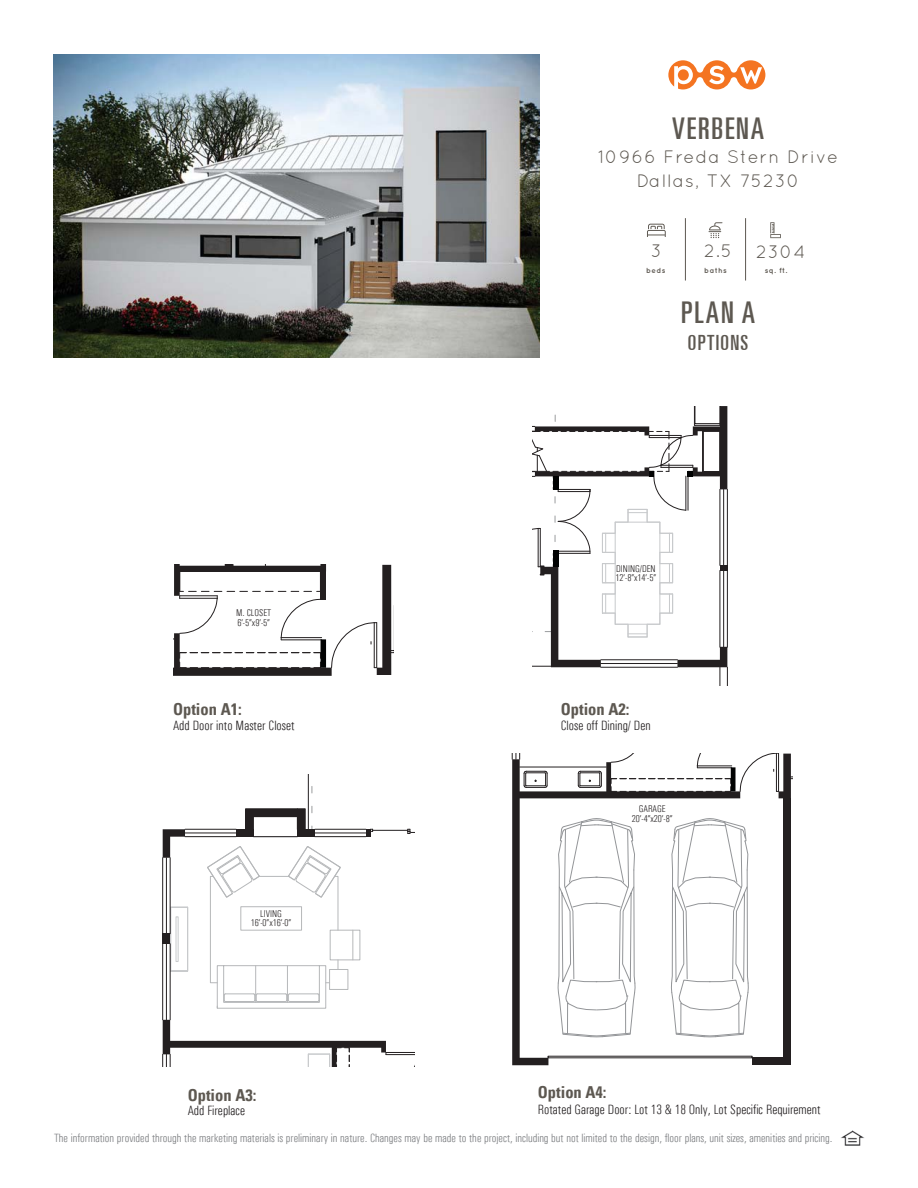
<style>
.page{position:relative;width:918px;height:1188px;background:#fff}
.page>*{position:absolute;margin:0;border:0;box-sizing:border-box;transform-origin:0 0}
.t1{font:ultra-condensed 30px "Univers LT";letter-spacing:.06em;color:#5d5851}
.t2{font:ultra-condensed 21px "Univers LT";letter-spacing:.06em;color:#5d5851}
.t3{font:18px/24px "Quicksand";letter-spacing:.06em;color:#5d5851;text-align:center}
.t4{font:700 condensed 16.5px "Univers";color:#5d5851}
.t5{font:300 condensed 13.5px "Univers";color:#231f20}
.t6{font:300 condensed 12px "Univers";color:#7c7e81}
.t7{font:300 condensed 9.9px/9.9px "Univers";color:#231f20}
.t8{font:700 7.5px "Quicksand";letter-spacing:.06em;color:#5d5851}
</style>
<div class="page">
<img style="left:841px;top:1131px;width:23px;height:14px">
<svg style="left:173px;top:565px;width:221px;height:110px"></svg>
<svg style="left:533px;top:406px;width:195px;height:280px"></svg>
<div style="left:553px;top:476px;width:5px;height:14px;background:#010202"></div>
<div style="left:553px;top:551px;width:5px;height:16px;background:#010202"></div>
<svg style="left:624px;top:754px;width:9px;height:5px"></svg>
<svg style="left:512px;top:754px;width:8px;height:5px"></svg>
<svg style="left:740px;top:825px;width:9px;height:210px"></svg>
<svg style="left:740px;top:754px;width:53px;height:44px"></svg>
<svg style="left:512px;top:759px;width:228px;height:306px"></svg>
<hr style="left:731px;top:767px;width:4px;height:25px;background:#010202">
<div style="left:752px;top:1058px;width:39px;height:7px;background:#231f20"></div>
<div style="left:783px;top:798px;width:8px;height:260px;background:#231f20"></div>
<svg style="left:207px;top:846px;width:153px;height:163px"></svg>
<svg style="left:170px;top:907px;width:18px;height:65px"></svg>
<hr style="left:185px;top:829px;width:51px;height:1px;background:#231f20">
<hr style="left:185px;top:836px;width:51px;height:1px;background:#231f20">
<hr style="left:185px;top:833px;width:51px;height:1px;background:#231f20">
<hr style="left:315px;top:836px;width:51px;height:1px;background:#231f20">
<hr style="left:162px;top:858px;width:1px;height:76px;background:#231f20">
<hr style="left:162px;top:944px;width:1px;height:76px;background:#231f20">
<hr style="left:170px;top:858px;width:1px;height:76px;background:#231f20">
<hr style="left:170px;top:944px;width:1px;height:76px;background:#231f20">
<hr style="left:166px;top:944px;width:1px;height:76px;background:#231f20">
<hr style="left:166px;top:858px;width:1px;height:76px;background:#231f20">
<svg style="left:245px;top:774px;width:170px;height:60px"></svg>
<div style="left:246px;top:809px;width:7px;height:21px;background:#231f20"></div>
<div style="left:253px;top:809px;width:52px;height:8px;background:#231f20"></div>
<div style="left:297px;top:815px;width:8px;height:15px;background:#231f20"></div>
<hr style="left:253px;top:836px;width:44px;height:1px;background:#231f20">
<svg style="left:162px;top:1020px;width:253px;height:46px"></svg>
<div style="left:366px;top:829px;width:5px;height:8px;background:#231f20"></div>
<svg style="left:163px;top:829px;width:22px;height:29px"></svg>
<div style="left:163px;top:934px;width:7px;height:10px;background:#231f20"></div>
<div style="left:236px;top:829px;width:18px;height:8px;background:#231f20"></div>
<div style="left:297px;top:829px;width:18px;height:8px;background:#231f20"></div>
<svg style="left:647px;top:224px;width:19px;height:13px"></svg>
<svg style="left:709px;top:222px;width:13px;height:16px"></svg>
<svg style="left:770px;top:234px;width:11px;height:4px"></svg>
<svg style="left:770px;top:222px;width:10px;height:15px"></svg>
<hr style="left:685px;top:218px;width:1px;height:63px;background:#5d5851">
<hr style="left:745px;top:218px;width:1px;height:63px;background:#5d5851">
<svg style="left:668px;top:60px;width:97px;height:29px"></svg>
<img style="left:53px;top:54px;width:486px;height:304px">
<h1 class="t1" style="left:672px;top:111px;width:93px">VERBENA</h1>
<h3 class="t3" style="left:598px;top:145px;width:241px">10966 Freda Stern Drive<br>Dallas, TX 75230</h3>
<h3 class="t3" style="left:651px;top:239px;width:12px">3</h3>
<h3 class="t3" style="left:704px;top:239px;width:29px">2.5</h3>
<h3 class="t3" style="left:756px;top:240px;width:51px">2304</h3>
<p class="t8" style="left:646px;top:266px;width:21px">beds</p>
<p class="t8" style="left:704px;top:266px;width:24px">baths</p>
<p class="t8" style="left:765px;top:266px;width:24px">sq. ft.</p>
<h1 class="t1" style="left:681px;top:295px;width:76px">PLAN A</h1>
<h2 class="t2" style="left:688px;top:330px;width:62px">OPTIONS</h2>
<p class="t7" style="left:236px;top:608px;width:37px">M. CLOSET<br>6’-5”x9’-5”</p>
<p class="t7" style="left:616px;top:563px;width:42px">DINING/DEN<br>12’-8”x14’-5”</p>
<h3 class="t4" style="left:173px;top:699px;width:70px">Option A1:</h3>
<h3 class="t4" style="left:561px;top:699px;width:70px">Option A2:</h3>
<p class="t5" style="left:173px;top:717px;width:123px">Add Door into Master Closet</p>
<p class="t5" style="left:561px;top:717px;width:91px">Close off Dining/ Den</p>
<p class="t7" style="left:251px;top:908px;width:42px;text-align:center">LIVING<br>16’-0”x16’-0”</p>
<p class="t7" style="left:632px;top:804px;width:42px;text-align:center">GARAGE<br>20’-4”x20’-8”</p>
<h3 class="t4" style="left:538px;top:1082px;width:70px">Option A4:</h3>
<h3 class="t4" style="left:188px;top:1085px;width:70px">Option A3:</h3>
<p class="t5" style="left:188px;top:1103px;width:59px">Add Fireplace</p>
<p class="t5" style="left:538px;top:1102px;width:284px">Rotated Garage Door: Lot 13 &amp; 18 Only, Lot Specific Requirement</p>
<p class="t6" style="left:54px;top:1131px;width:780px">The information provided through the marketing materials is preliminary in nature. Changes may be made to the project, including but not limited to the design, floor plans, unit sizes, amenities and pricing.</p>
</div>
